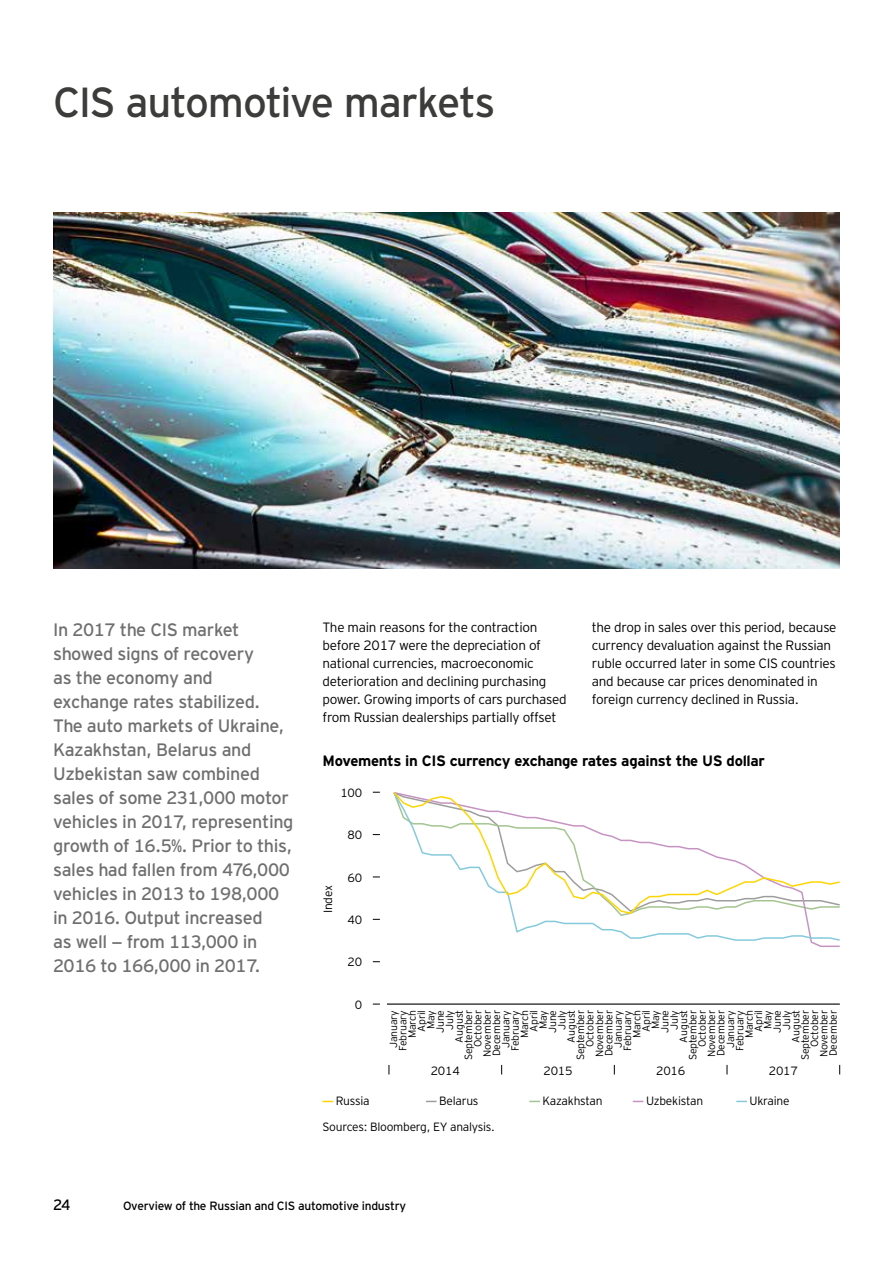
<style>
.page{position:relative;width:893px;height:1263px;background:#fff}
.page>*{position:absolute;margin:0;border:0;box-sizing:border-box;transform-origin:0 0}
.t1{font:42px "EY Interstate";letter-spacing:-.03em;color:#3c3c3b}
.t2{font:18px/24px "EY Interstate";letter-spacing:-.02em;color:#706f6f}
.t3{font:700 15px "EY Interstate";letter-spacing:-.02em;color:#000}
.t4{font:15px "EY Interstate";color:#000}
.t5{font:300 13.5px/18px "EY Interstate";letter-spacing:-.02em;color:#000}
.t6{font:300 12px "EY Interstate";letter-spacing:-.02em;color:#000}
.t7{font:12px "EY Interstate";letter-spacing:-.02em;color:#000}
.t8{font:300 10.5px/9.3px "EY Interstate";letter-spacing:-.02em;color:#000;text-align:right}
</style>
<div class="page">
<svg style="left:512px;top:915px;width:328px;height:27px"></svg>
<hr style="left:387px;top:1003px;width:453px;height:2px;background:#000">
<svg style="left:393px;top:792px;width:447px;height:123px"></svg>
<img style="left:53px;top:213px;width:787px;height:355px">
<h1 class="t1" style="left:53px;top:73px;width:444px">CIS automotive markets</h1>
<p class="t2" style="left:53px;top:616px;width:242px">In 2017 the CIS market showed signs of recovery<br>as the economy and<br>exchange rates stabilized.<br>The auto markets of Ukraine,<br>Kazakhstan, Belarus and<br>Uzbekistan saw combined sales of some 231,000 motor vehicles in 2017, representing growth of 16.5%. Prior to this, sales had fallen from 476,000 vehicles in 2013 to 198,000 in 2016. Output increased<br>as well — from 113,000 in<br>2016 to 166,000 in 2017.</p>
<p class="t5" style="left:322px;top:617px;width:246px">The main reasons for the contraction before 2017 were the depreciation of national currencies, macroeconomic deterioration and declining purchasing power. Growing imports of cars purchased from Russian dealerships partially offset</p>
<p class="t5" style="left:592px;top:617px;width:246px">the drop in sales over this period, because currency devaluation against the Russian ruble occurred later in some CIS countries and because car prices denominated in foreign currency declined in Russia.</p>
<p class="t3" style="left:322px;top:750px;width:444px">Movements in CIS currency exchange rates against the US dollar</p>
<p class="t6" style="left:319px;top:913px;width:30px;rotate:-90deg">Index</p>
<p class="t6" style="left:340px;top:784px;width:23px">100</p>
<p class="t6" style="left:348px;top:826px;width:16px">80</p>
<p class="t6" style="left:348px;top:869px;width:16px">60</p>
<p class="t6" style="left:348px;top:911px;width:16px">40</p>
<p class="t6" style="left:348px;top:953px;width:16px">20</p>
<p class="t6" style="left:355px;top:996px;width:9px">0</p>
<p class="t8" style="left:388px;top:1060px;width:52px;rotate:-90deg">January<br>February<br>March<br>April<br>May<br>June<br>July<br>August<br>September<br>October<br>November<br>December<br>January<br>February<br>March<br>April<br>May<br>June<br>July<br>August<br>September<br>October<br>November<br>December<br>January<br>February<br>March<br>April<br>May<br>June<br>July<br>August<br>September<br>October<br>November<br>December<br>January<br>February<br>March<br>April<br>May<br>June<br>July<br>August<br>September<br>October<br>November<br>December</p>
<p class="t6" style="left:431px;top:1062px;width:31px">2014</p>
<p class="t6" style="left:543px;top:1062px;width:31px">2015</p>
<p class="t6" style="left:656px;top:1062px;width:31px">2016</p>
<p class="t6" style="left:769px;top:1062px;width:31px">2017</p>
<p class="t6" style="left:336px;top:1092px;width:35px">Russia</p>
<p class="t6" style="left:439px;top:1092px;width:41px">Belarus</p>
<p class="t6" style="left:543px;top:1092px;width:61px">Kazakhstan</p>
<p class="t6" style="left:646px;top:1092px;width:59px">Uzbekistan</p>
<p class="t6" style="left:749px;top:1092px;width:42px">Ukraine</p>
<p class="t6" style="left:322px;top:1118px;width:174px">Sources: Bloomberg, EY analysis.</p>
<p class="t4" style="left:53px;top:1194px;width:19px">24</p>
<p class="t7" style="left:123px;top:1197px;width:285px">Overview of the Russian and CIS automotive industry</p>
</div>
